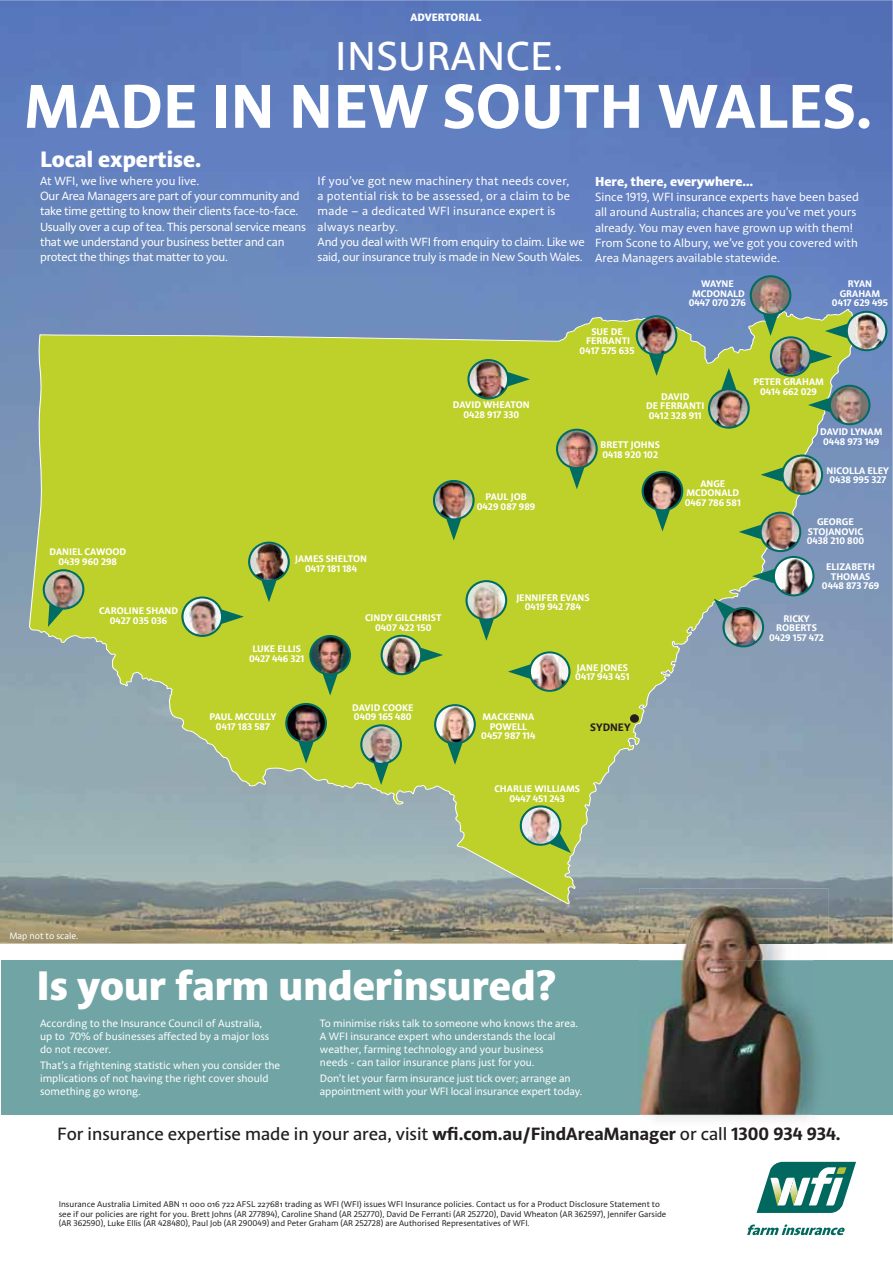
<style>
.page{position:relative;width:893px;height:1263px;background:#fff}
.page>*{position:absolute;margin:0;border:0;box-sizing:border-box;transform-origin:0 0}
.t1{font:700 61.2px "Acorde";color:#fff}
.t2{font:800 40.95px "Acorde";color:#fff}
.t3{font:500 39.9px "Acorde";letter-spacing:.01em;color:#fff}
.t4{font:800 22.05px "Acorde";color:#fff}
.t5{font:500 17.7px "Acorde";color:#231f20}
.t6{font:800 12.9px "Acorde";color:#fff}
.t7{font:11.7px/15.3px "Acorde";letter-spacing:-.02em;color:#fff}
.t8{font:11.7px/15.3px "Acorde";letter-spacing:.02em;color:#fff}
.t9{font:11.7px/15.3px "Acorde";color:#fff}
.t10{font:10.65px/12.9px "Acorde";color:#fff}
.t11{font:800 10.65px "Acorde";color:#fff}
.t12{font:700 10.65px "Acorde";color:#231f20}
.t13{font:700 9.45px/9.4px "Acorde";color:#fff;text-align:center}
.t14{font:9px "Acorde";color:#fff}
.t15{font:8.25px/9.4px "Acorde";letter-spacing:.005em;color:#231f20;scale:1.05 1}
.s1{font-weight:700}
</style>
<div class="page">
<img style="left:0;top:0;width:893px;height:944px">
<svg style="left:756px;top:1162px;width:100px;height:51px"></svg>
<svg style="left:747px;top:1225px;width:98px;height:10px"></svg>
<div style="left:1px;top:960px;width:892px;height:155px;background:#71a4a5"></div>
<svg style="left:28px;top:300px;width:825px;height:605px;background:#aabe64"></svg>
<img style="left:639px;top:888px;width:189px;height:231px">
<img style="left:813px;top:960px;width:15px;height:155px">
<img style="left:619px;top:894px;width:194px;height:221px">
<div style="left:630px;top:714px;width:9px;height:9px;background:#231f20;border-radius:50%"></div>
<svg style="left:41px;top:567px;width:46px;height:60px;background:#9bab57"></svg>
<img style="left:760px;top:455px;width:63px;height:40px">
<svg style="left:434px;top:704px;width:42px;height:61px;background:#a6b365"></svg>
<svg style="left:508px;top:651px;width:62px;height:41px;background:#a6b369"></svg>
<img style="left:636px;top:315px;width:41px;height:61px">
<img style="left:181px;top:542px;width:109px;height:95px">
<svg style="left:309px;top:635px;width:42px;height:61px;background:#7b8e43"></svg>
<svg style="left:381px;top:635px;width:62px;height:40px;background:#93a358"></svg>
<svg style="left:517px;top:803px;width:54px;height:50px;background:#abbc6e"></svg>
<svg style="left:642px;top:471px;width:41px;height:61px;background:#7c8c42"></svg>
<svg style="left:285px;top:703px;width:42px;height:61px;background:#74833a"></svg>
<img style="left:467px;top:359px;width:63px;height:40px">
<img style="left:433px;top:480px;width:42px;height:61px">
<svg style="left:360px;top:724px;width:42px;height:61px;background:#9caf63"></svg>
<svg style="left:465px;top:580px;width:42px;height:61px;background:#a7bb6d"></svg>
<svg style="left:556px;top:429px;width:42px;height:60px;background:#98a055"></svg>
<img style="left:714px;top:512px;width:100px;height:137px">
<img style="left:708px;top:275px;width:179px;height:154px">
<p class="t11" style="left:410px;top:11px;width:72px">ADVERTORIAL</p>
<h3 class="t3" style="left:335px;top:33px;width:229px">INSURANCE.</h3>
<h1 class="t1" style="left:23px;top:80px;width:850px">MADE IN NEW SOUTH WALES.</h1>
<h3 class="t4" style="left:40px;top:147px;width:163px">Local expertise.</h3>
<p class="t7" style="left:40px;top:174px;width:267px">At WFI, we live where you live.<br>Our Area Managers are part of your community and take time getting to know their clients face-to-face.<br>Usually over a cup of tea. This personal service means that we understand your business better and can protect the things that matter to you.</p>
<p class="t8" style="left:318px;top:174px;width:268px">If you’ve got new machinery that needs cover,<br>a potential risk to be assessed, or a claim to be made – a dedicated WFI insurance expert is always nearby.<br>And you deal with WFI from enquiry to claim. Like we said, our insurance truly is made in New South Wales.</p>
<h3 class="t6" style="left:595px;top:174px;width:159px">Here, there, everywhere…</h3>
<p class="t9" style="left:595px;top:190px;width:265px">Since 1919, WFI insurance experts have been based all around Australia; chances are you’ve met yours already. You may even have grown up with them!<br>From Scone to Albury, we’ve got you covered with Area Managers available statewide.</p>
<p class="t13" style="left:49px;top:548px;width:78px">DANIEL CAWOOD<br>0439 960 298</p>
<p class="t13" style="left:99px;top:607px;width:81px">CAROLINE SHAND<br>0427 035 036</p>
<p class="t13" style="left:295px;top:555px;width:73px">JAMES SHELTON<br>0417 181 184</p>
<p class="t13" style="left:249px;top:645px;width:57px">LUKE ELLIS<br>0427 446 321</p>
<p class="t13" style="left:209px;top:713px;width:68px">PAUL MCCULLY<br>0417 183 587</p>
<p class="t13" style="left:365px;top:614px;width:78px">CINDY GILCHRIST<br>0407 422 150</p>
<p class="t13" style="left:352px;top:703px;width:63px;text-align:left">DAVID COOKE<br>0409 165 480</p>
<p class="t13" style="left:579px;top:327px;width:56px">SUE DE<br>FERRANTI<br>0417 575 635</p>
<p class="t13" style="left:689px;top:280px;width:59px">WAYNE<br>MCDONALD<br>0447 070 276</p>
<p class="t13" style="left:832px;top:280px;width:58px">RYAN<br>GRAHAM<br>0417 629 495</p>
<p class="t13" style="left:453px;top:401px;width:78px">DAVID WHEATON<br>0428 917 330</p>
<p class="t13" style="left:477px;top:493px;width:60px">PAUL JOB<br>0429 087 989</p>
<p class="t13" style="left:646px;top:393px;width:60px">DAVID<br>DE FERRANTI<br>0412 328 911</p>
<p class="t13" style="left:600px;top:441px;width:61px;text-align:left">BRETT JOHNS<br>0418 920 102</p>
<p class="t13" style="left:685px;top:479px;width:57px">ANGE<br>MCDONALD<br>0467 786 581</p>
<p class="t13" style="left:516px;top:593px;width:75px">JENNIFER EVANS<br>0419 942 784</p>
<p class="t13" style="left:575px;top:663px;width:56px;text-align:left">JANE JONES<br>0417 943 451</p>
<p class="t13" style="left:753px;top:378px;width:72px">PETER GRAHAM<br>0414 662 029</p>
<p class="t13" style="left:820px;top:428px;width:64px">DAVID LYNAM<br>0448 973 149</p>
<p class="t13" style="left:827px;top:466px;width:64px;text-align:left">NICOLLA ELEY<br>0438 995 327</p>
<p class="t13" style="left:807px;top:518px;width:59px">GEORGE<br>STOJANOVIC<br>0438 210 800</p>
<p class="t13" style="left:822px;top:563px;width:59px">ELIZABETH<br>THOMAS<br>0448 873 769</p>
<p class="t13" style="left:769px;top:615px;width:56px">RICKY<br>ROBERTS<br>0429 157 472</p>
<p class="t13" style="left:481px;top:713px;width:56px">MACKENNA<br>POWELL<br>0457 987 114</p>
<p class="t12" style="left:590px;top:722px;width:42px">SYDNEY</p>
<p class="t13" style="left:494px;top:785px;width:87px">CHARLIE WILLIAMS<br>0447 451 243</p>
<p class="t14" style="left:9px;top:932px;width:71px">Map not to scale.</p>
<h2 class="t2" style="left:37px;top:962px;width:521px">Is your farm underinsured?</h2>
<p class="t10" style="left:40px;top:1017px;width:231px">According to the Insurance Council of Australia, up to 70% of businesses affected by a major loss do not recover.</p>
<p class="t10" style="left:40px;top:1060px;width:242px">That’s a frightening statistic when you consider the implications of not having the right cover should something go wrong.</p>
<p class="t10" style="left:320px;top:1017px;width:260px">To minimise risks talk to someone who knows the area.<br>A WFI insurance expert who understands the local weather, farming technology and your business<br>needs - can tailor insurance plans just for you.</p>
<p class="t10" style="left:320px;top:1072px;width:264px">Don’t let your farm insurance just tick over; arrange an appointment with your WFI local insurance expert today.</p>
<h3 class="t5" style="left:57px;top:1124px;width:785px">For insurance expertise made in your area, visit <span class="s1">wfi.com.au/FindAreaManager</span> or call <span class="s1">1300 934 934.</span></h3>
<p class="t15" style="left:59px;top:1200px;width:580px">Insurance Australia Limited ABN 11 000 016 722 AFSL 227681 trading as WFI (WFI) issues WFI Insurance policies. Contact us for a Product Disclosure Statement to see if our policies are right for you. Brett Johns (AR 277894), Caroline Shand (AR 252770), David De Ferranti (AR 252720), David Wheaton (AR 362597), Jennifer Garside (AR 362590), Luke Ellis (AR 428480), Paul Job (AR 290049) and Peter Graham (AR 252728) are Authorised Representatives of WFI.</p>
</div>
